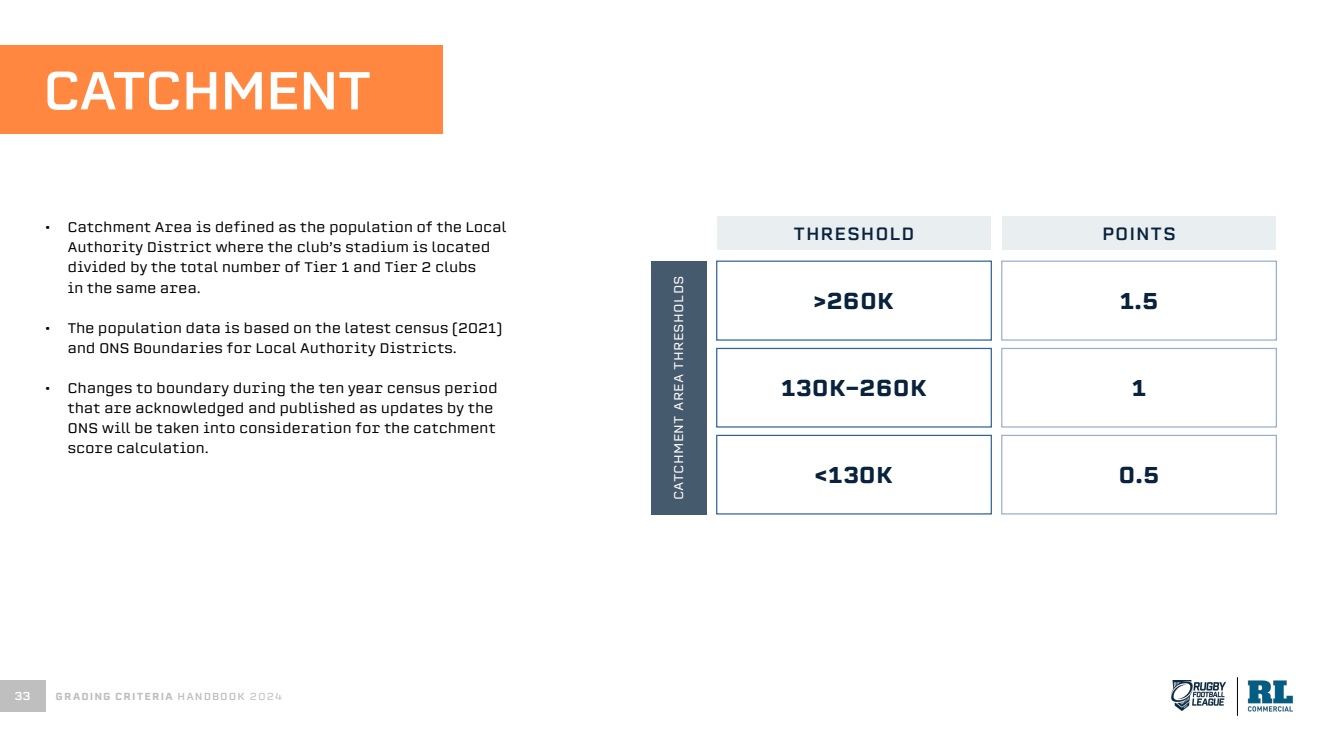
<style>
.page{position:relative;width:1322px;height:745px;background:#fff}
.page>*{position:absolute;margin:0;border:0;box-sizing:border-box;transform-origin:0 0}
.t1{font:52.5px "Erbaum";letter-spacing:-.04em;color:#fff}
.t2{font:500 22.5px "Erbaum";letter-spacing:.01em;color:#09233d}
.t3{font:17.5px "Erbaum";letter-spacing:.05em;color:#09233d}
.t4{font:13.75px/20px "Erbaum";letter-spacing:-.02em;color:#000}
.t5{font:12.5px "Erbaum";letter-spacing:.025em;color:#fff}
.t6{font:11.25px "Erbaum";color:#fff}
.t7{font:500 10px "Erbaum";letter-spacing:.1em;color:#bfbfbf}
.s1{font-weight:400}
</style>
<div class="page">
<div style="left:717px;top:216px;width:274px;height:34px;background:#e9eef0"></div>
<div style="left:1002px;top:216px;width:274px;height:34px;background:#e9eef0"></div>
<div style="left:716px;top:260px;width:276px;height:80px;border:1px solid #336299"></div>
<div style="left:716px;top:347px;width:276px;height:80px;border:1px solid #336299"></div>
<div style="left:716px;top:434px;width:276px;height:80px;border:1px solid #336299"></div>
<div style="left:1001px;top:260px;width:276px;height:80px;border:1px solid #99b0cc"></div>
<div style="left:1001px;top:347px;width:276px;height:80px;border:1px solid #99b0cc"></div>
<div style="left:1001px;top:434px;width:276px;height:80px;border:1px solid #99b0cc"></div>
<div style="left:651px;top:261px;width:55px;height:253px;background:#465a6d"></div>
<div style="left:0;top:45px;width:443px;height:89px;background:#ff873f"></div>
<hr style="left:1237px;top:676px;width:1px;height:39px;background:#000">
<img style="left:1171px;top:680px;width:55px;height:30px">
<img style="left:1247px;top:680px;width:46px;height:32px">
<div style="left:0;top:679px;width:45px;height:32px;background:#bfbfbf"></div>
<h1 class="t1" style="left:43px;top:54px;width:331px">CATCHMENT</h1>
<p class="t4" style="left:67px;top:217px;width:441px;text-indent:-22px">• Catchment Area is defined as the population of the Local Authority District where the club’s stadium is located divided by the total number of Tier 1 and Tier 2 clubs<br>in the same area.</p>
<p class="t4" style="left:67px;top:317px;width:436px;text-indent:-22px">• The population data is based on the latest census (2021) and ONS Boundaries for Local Authority Districts.</p>
<p class="t4" style="left:67px;top:377px;width:432px;text-indent:-22px">• Changes to boundary during the ten year census period that are acknowledged and published as updates by the ONS will be taken into consideration for the catchment score calculation.</p>
<p class="t6" style="left:15px;top:687px;width:17px">33</p>
<p class="t7" style="left:56px;top:688px;width:228px">GRADING CRITERIA <span class="s1">HANDBOOK</span> <span class="s1">2024</span></p>
<p class="t5" style="left:670px;top:500px;width:226px;rotate:-90deg">CATCHMENT AREA THRESHOLDS</p>
<p class="t3" style="left:793px;top:221px;width:123px">THRESHOLD</p>
<p class="t3" style="left:1102px;top:221px;width:75px">POINTS</p>
<h2 class="t2" style="left:813px;top:285px;width:82px">&gt;260K</h2>
<h2 class="t2" style="left:1119px;top:285px;width:41px">1.5</h2>
<h2 class="t2" style="left:781px;top:372px;width:148px">130K-260K</h2>
<h2 class="t2" style="left:1131px;top:372px;width:16px">1</h2>
<h2 class="t2" style="left:814px;top:459px;width:80px">&lt;130K</h2>
<h2 class="t2" style="left:1118px;top:459px;width:43px">0.5</h2>
</div>
